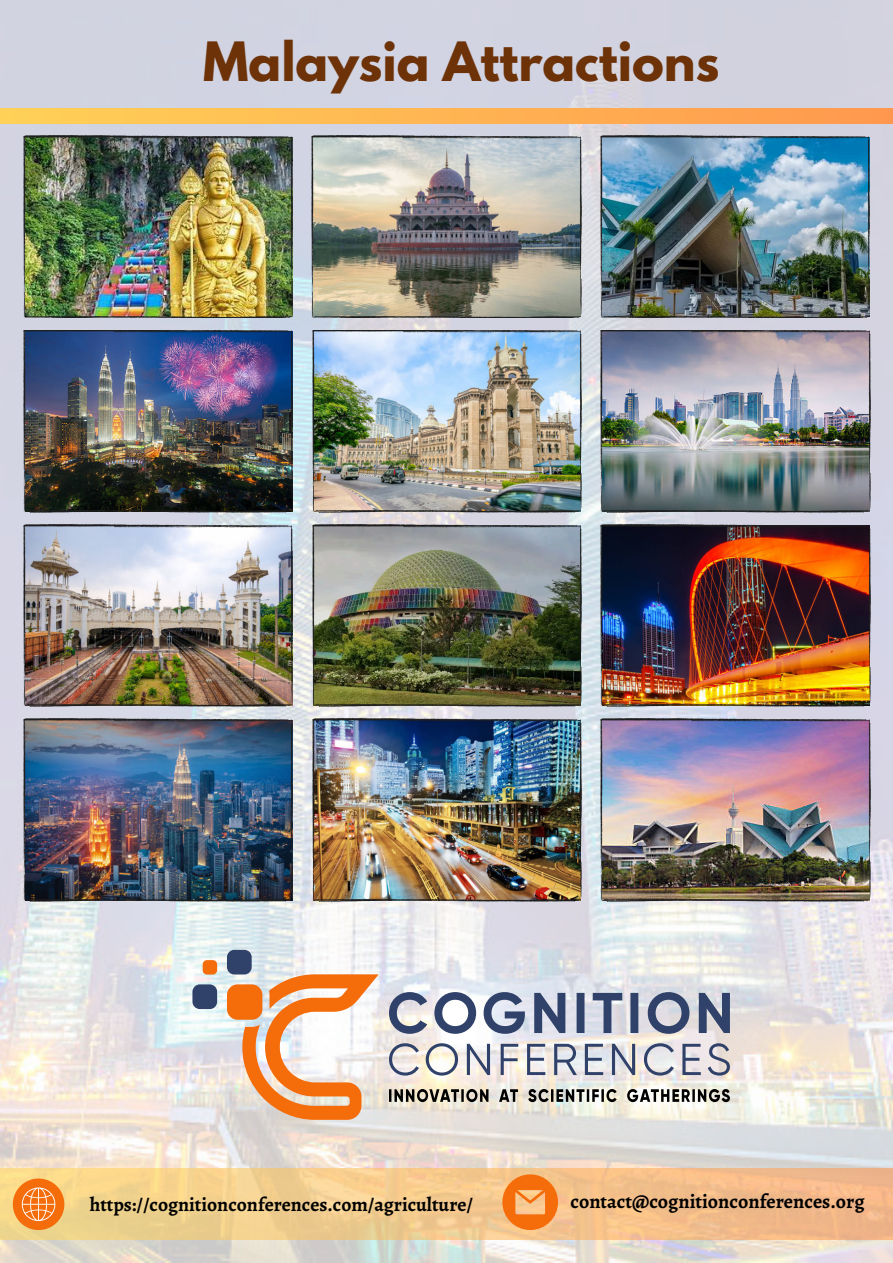
<style>
.page{position:relative;width:893px;height:1263px;background:#fff}
.page>*{position:absolute;margin:0;border:0;box-sizing:border-box;transform-origin:0 0}
.t1{font:700 48px "League Spartan";color:#6d3207}
.t2{font:700 19.95px "Alegreya";color:#000}
.t3{font:700 19.65px "Alegreya";color:#000}
</style>
<div class="page">
<img style="left:0;top:0;width:893px;height:1263px">
<svg style="left:0;top:1169px;width:893px;height:70px;background:#f2c78c"></svg>
<svg style="left:502px;top:1174px;width:56px;height:56px;background:#f59242"></svg>
<svg style="left:0;top:108px;width:893px;height:15px;background:#ffb452"></svg>
<svg style="left:13px;top:1178px;width:51px;height:52px;background:#f6913e"></svg>
<svg style="left:389px;top:992px;width:341px;height:42px;background:#9ba2b5"></svg>
<svg style="left:389px;top:1043px;width:341px;height:32px;background:#c1c2c8"></svg>
<svg style="left:389px;top:1089px;width:341px;height:13px;background:#88857e"></svg>
<div style="left:227px;top:950px;width:25px;height:24px;background:#304269;border-radius:7px"></div>
<div style="left:192px;top:984px;width:25px;height:25px;background:#304269;border-radius:7px"></div>
<svg style="left:242px;top:974px;width:137px;height:146px"></svg>
<div style="left:227px;top:984px;width:35px;height:36px;background:#f56c0a;border-radius:11px"></div>
<div style="left:203px;top:960px;width:14px;height:14px;background:#f56c0a;border-radius:4px"></div>
<img style="left:23px;top:136px;width:270px;height:182px">
<img style="left:312px;top:136px;width:269px;height:182px">
<img style="left:600px;top:136px;width:270px;height:182px">
<img style="left:23px;top:330px;width:270px;height:182px">
<img style="left:312px;top:330px;width:269px;height:182px">
<img style="left:600px;top:330px;width:270px;height:182px">
<img style="left:24px;top:524px;width:269px;height:182px">
<img style="left:312px;top:524px;width:269px;height:182px">
<img style="left:601px;top:524px;width:269px;height:182px">
<img style="left:24px;top:719px;width:269px;height:182px">
<img style="left:312px;top:719px;width:269px;height:182px">
<img style="left:601px;top:719px;width:269px;height:182px">
<p class="t1" style="left:203px;top:37px;width:518px">Malaysia Attractions</p>
<p class="t3" style="left:90px;top:1190px;width:385px">https://cognitionconferences.com/agriculture/</p>
<p class="t2" style="left:570px;top:1188px;width:296px">contact@cognitionconferences.org</p>
</div>
